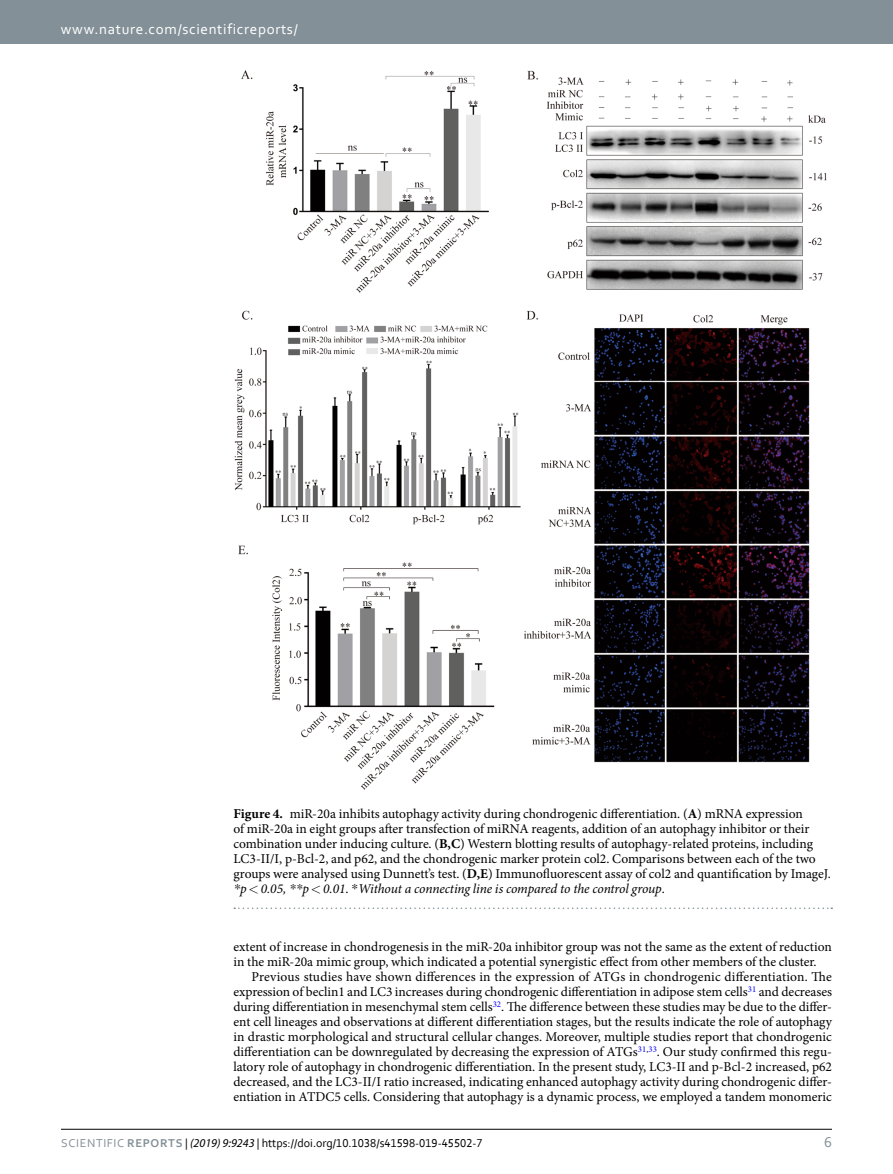
<style>
.page{position:relative;width:893px;height:1174px;background:#fff}
.page>*{position:absolute;margin:0;border:0;box-sizing:border-box;transform-origin:0 0}
.t1{font:15px "Corbel 2";letter-spacing:.045em;color:#fff}
.t2{font:15px "Corbel 2";color:#839097}
.t3{font:13.5px/15px "Minion Pro";letter-spacing:-.005em;color:#000}
.t4{font:12px "Corbel";color:#000}
.s1{font-weight:700}
.s2{font-family:"STIX General";font-style:italic}
.s3{font-style:italic}
.s4{font-family:"STIX General"}
.s5{font-family:"Corbel 2";color:#839097}
.s6{font-family:"Corbel Bold 2";color:#839097}
.s7{font-family:"Corbel 2"}
.s8{font-family:"Myriad Pro";font-style:italic}
</style>
<div class="page">
<hr style="left:61px;top:1129px;width:771px;height:1px;background:#000">
<div style="left:0;top:0;width:893px;height:43px;background:#839097"></div>
<img style="left:234px;top:70px;width:593px;height:720px">
<svg style="left:234px;top:907px;width:598px;height:2px"></svg>
<p class="t1" style="left:61px;top:19px;width:238px">www.nature.com/scientificreports/</p>
<p class="t3" style="left:233px;top:806px;width:599px"><span class="s1">Figure 4.</span> miR-20a inhibits autophagy activity during chondrogenic differentiation. (<span class="s1">A</span>) mRNA expression<br>of miR-20a in eight groups after transfection of miRNA reagents, addition of an autophagy inhibitor or their combination under inducing culture. (<span class="s1">B,C</span>) Western blotting results of autophagy-related proteins, including LC3-II/I, p-Bcl-2, and p62, and the chondrogenic marker protein col2. Comparisons between each of the two groups were analysed using Dunnett’s test. (<span class="s1">D,E</span>) Immunofluorescent assay of col2 and quantification by ImageJ. <span class="s2">*</span><span class="s3">p 0.05,</span> <span class="s2">**</span><span class="s3">p 0.01</span>. <span class="s4">*</span><span class="s3">Without a connecting line is compared to the control group</span>.</p>
<p class="t3" style="left:233px;top:939px;width:600px">extent of increase in chondrogenesis in the miR-20a inhibitor group was not the same as the extent of reduction in the miR-20a mimic group, which indicated a potential synergistic effect from other members of the cluster.</p>
<p class="t3" style="left:233px;top:969px;width:600px;text-align:justify;text-indent:18px">Previous studies have shown differences in the expression of ATGs in chondrogenic differentiation. The expression of beclin1 and LC3 increases during chondrogenic differentiation in adipose stem cells<sup>31</sup> and decreases during differentiation in mesenchymal stem cells<sup>32</sup>. The difference between these studies may be due to the differ&shy;ent cell lineages and observations at different differentiation stages, but the results indicate the role of autophagy in drastic morphological and structural cellular changes. Moreover, multiple studies report that chondrogenic differentiation can be downregulated by decreasing the expression of ATGs<sup>31</sup><sup>,</sup><sup>33</sup>. Our study confirmed this regu&shy;latory role of autophagy in chondrogenic differentiation. In the present study, LC3-II and p-Bcl-2 increased, p62 decreased, and the LC3-II/I ratio increased, indicating enhanced autophagy activity during chondrogenic differ&shy;entiation in ATDC5 cells. Considering that autophagy is a dynamic process, we employed a tandem monomeric</p>
<p class="t4" style="left:61px;top:1135px;width:423px"><span class="s5">Scientific</span> <span class="s6">REPORTS</span> <span class="s7">|</span> <span class="s8">(2019) 9:9243</span> <span class="s7">|</span> https://doi.org/10.1038/s41598-019-45502-7</p>
<p class="t2" style="left:824px;top:1132px;width:9px">6</p>
</div>
